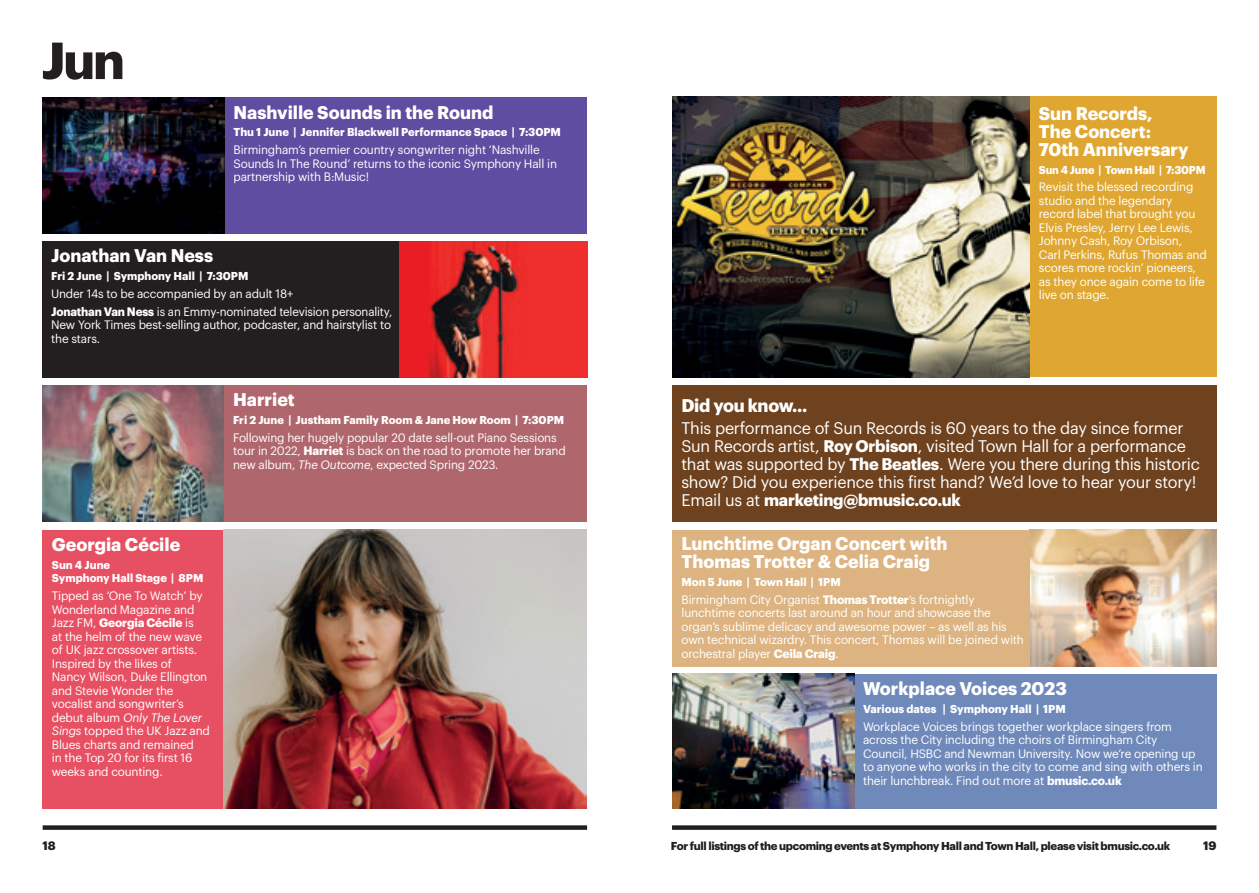
<style>
.page{position:relative;width:1259px;height:893px;background:#fff}
.page>*{position:absolute;margin:0;border:0;box-sizing:border-box;transform-origin:0 0}
.t1{font:700 51px "Graphik";color:#231f20}
.t2{font:700 18px/18px "Graphik";color:#fff}
.t3{font:16.5px/18px "Graphik";letter-spacing:-.015em;color:#fff}
.t4{font:12px/13.5px "Graphik";letter-spacing:-.015em;color:#fff}
.t5{font:12px/13.5px "Graphik";letter-spacing:-.015em;color:#fff;text-align:justify;scale:.96 1}
.t6{font:700 12px "Graphik";color:#231f20}
.t7{font:700 11.25px/13.5px "Graphik";color:#fff}
.t8{font:700 11.25px "Graphik";letter-spacing:-.03em;color:#231f20}
.t9{font:700 11.25px "Graphik";color:#fff;scale:.95 1}
.s1{font-weight:700}
.s2{font-style:italic}
</style>
<div class="page">
<div style="left:943px;top:97px;width:273px;height:280px;background:#dfa731"></div>
<img style="left:1029px;top:530px;width:187px;height:136px">
<div style="left:672px;top:530px;width:357px;height:136px;background:#ddb481"></div>
<img style="left:672px;top:97px;width:357px;height:280px">
<div style="left:43px;top:530px;width:273px;height:278px;background:#e75063"></div>
<img style="left:224px;top:530px;width:363px;height:278px">
<div style="left:224px;top:385px;width:363px;height:136px;background:#af676d"></div>
<img style="left:399px;top:241px;width:188px;height:136px">
<div style="left:43px;top:241px;width:356px;height:136px;background:#231f20"></div>
<img style="left:43px;top:385px;width:181px;height:136px">
<div style="left:225px;top:97px;width:362px;height:137px;background:#5e4da0"></div>
<img style="left:43px;top:97px;width:181px;height:137px">
<div style="left:672px;top:385px;width:544px;height:136px;background:#6e421f"></div>
<div style="left:854px;top:674px;width:362px;height:134px;background:#6f89ba"></div>
<img style="left:672px;top:674px;width:182px;height:134px">
<div style="left:672px;top:825px;width:544px;height:5px;background:#231f20"></div>
<div style="left:43px;top:825px;width:544px;height:5px;background:#231f20"></div>
<p class="t1" style="left:41px;top:21px;width:85px">Jun</p>
<p class="t2" style="left:233px;top:101px;width:261px">Nashville Sounds in the Round</p>
<p class="t7" style="left:233px;top:125px;width:329px">Thu 1 June | Jennifer Blackwell Performance Space | 7:30PM</p>
<p class="t4" style="left:233px;top:142px;width:325px">Birmingham’s premier country songwriter night ‘Nashville<br>Sounds In The Round’ returns to the iconic Symphony Hall in partnership with B:Music!</p>
<p class="t2" style="left:51px;top:245px;width:164px">Jonathan Van Ness</p>
<p class="t7" style="left:51px;top:268px;width:199px">Fri 2 June | Symphony Hall | 7:30PM</p>
<p class="t4" style="left:51px;top:286px;width:243px">Under 14s to be accompanied by an adult 18+</p>
<p class="t5" style="left:51px;top:303px;width:357px"><span class="s1">Jonathan Van Ness</span> is an Emmy-nominated television personality, New York Times best-selling author, podcaster, and hairstylist to the stars.</p>
<p class="t2" style="left:233px;top:389px;width:63px">Harriet</p>
<p class="t7" style="left:233px;top:412px;width:333px">Fri 2 June | Justham Family Room &amp; Jane How Room | 7:30PM</p>
<p class="t4" style="left:233px;top:430px;width:334px">Following her hugely popular 20 date sell-out Piano Sessions tour in 2022, <span class="s1">Harriet</span> is back on the road to promote her brand new album, <span class="s2">The Outcome</span>, expected Spring 2023.</p>
<p class="t2" style="left:52px;top:534px;width:130px">Georgia Cécile</p>
<p class="t7" style="left:52px;top:557px;width:153px">Sun 4 June<br>Symphony Hall Stage | 8PM</p>
<p class="t4" style="left:52px;top:588px;width:160px">Tipped as ‘One To Watch’ by<br>Wonderland Magazine and<br>Jazz FM, <span class="s1">Georgia Cécile</span> is<br>at the helm of the new wave of UK jazz crossover artists.<br>Inspired by the likes of<br>Nancy Wilson, Duke Ellington and Stevie Wonder the vocalist and songwriter’s debut album <span class="s2">Only The Lover<br>Sings</span> topped the UK Jazz and<br>Blues charts and remained<br>in the Top 20 for its first 16 weeks and counting.</p>
<p class="t2" style="left:1039px;top:103px;width:151px">Sun Records,<br>The Concert:<br>70th Anniversary</p>
<p class="t9" style="left:1039px;top:161px;width:177px">Sun 4 June | Town Hall | 7:30PM</p>
<p class="t4" style="left:1039px;top:179px;width:169px">Revisit the blessed recording studio and the legendary record label that brought you<br>Elvis Presley, Jerry Lee Lewis,<br>Johnny Cash, Roy Orbison,<br>Carl Perkins, Rufus Thomas and scores more rockin’ pioneers, as they once again come to life live on stage.</p>
<p class="t2" style="left:681px;top:395px;width:128px">Did you know...</p>
<p class="t3" style="left:681px;top:418px;width:520px">This performance of Sun Records is 60 years to the day since former Sun Records artist, <span class="s1">Roy Orbison</span>, visited Town Hall for a performance that was supported by <span class="s1">The Beatles</span>. Were you there during this historic show? Did you experience this first hand? We’d love to hear your story!<br>Email us at <span class="s1">marketing@bmusic.co.uk</span></p>
<p class="t2" style="left:681px;top:533px;width:267px">Lunchtime Organ Concert with<br>Thomas Trotter &amp; Celia Craig</p>
<p class="t7" style="left:681px;top:574px;width:161px">Mon 5 June | Town Hall | 1PM</p>
<p class="t4" style="left:681px;top:591px;width:344px">Birmingham City Organist <span class="s1">Thomas Trotter</span>’s fortnightly lunchtime concerts last around an hour and showcase the organ’s sublime delicacy and awesome power – as well as his own technical wizardry. This concert, Thomas will be joined with orchestral player <span class="s1">Ceila Craig</span>.</p>
<p class="t2" style="left:863px;top:678px;width:205px">Workplace Voices 2023</p>
<p class="t7" style="left:863px;top:701px;width:204px">Various dates | Symphony Hall | 1PM</p>
<p class="t4" style="left:863px;top:718px;width:341px">Workplace Voices brings together workplace singers from across the City including the choirs of Birmingham City Council, HSBC and Newman University. Now we’re opening up to anyone who works in the city to come and sing with others in their lunchbreak. Find out more at <span class="s1">bmusic.co.uk</span></p>
<p class="t6" style="left:43px;top:837px;width:15px">18</p>
<p class="t8" style="left:671px;top:837px;width:501px">For full listings of the upcoming events at Symphony Hall and Town Hall, please visit bmusic.co.uk</p>
<p class="t6" style="left:1203px;top:837px;width:15px">19</p>
</div>
